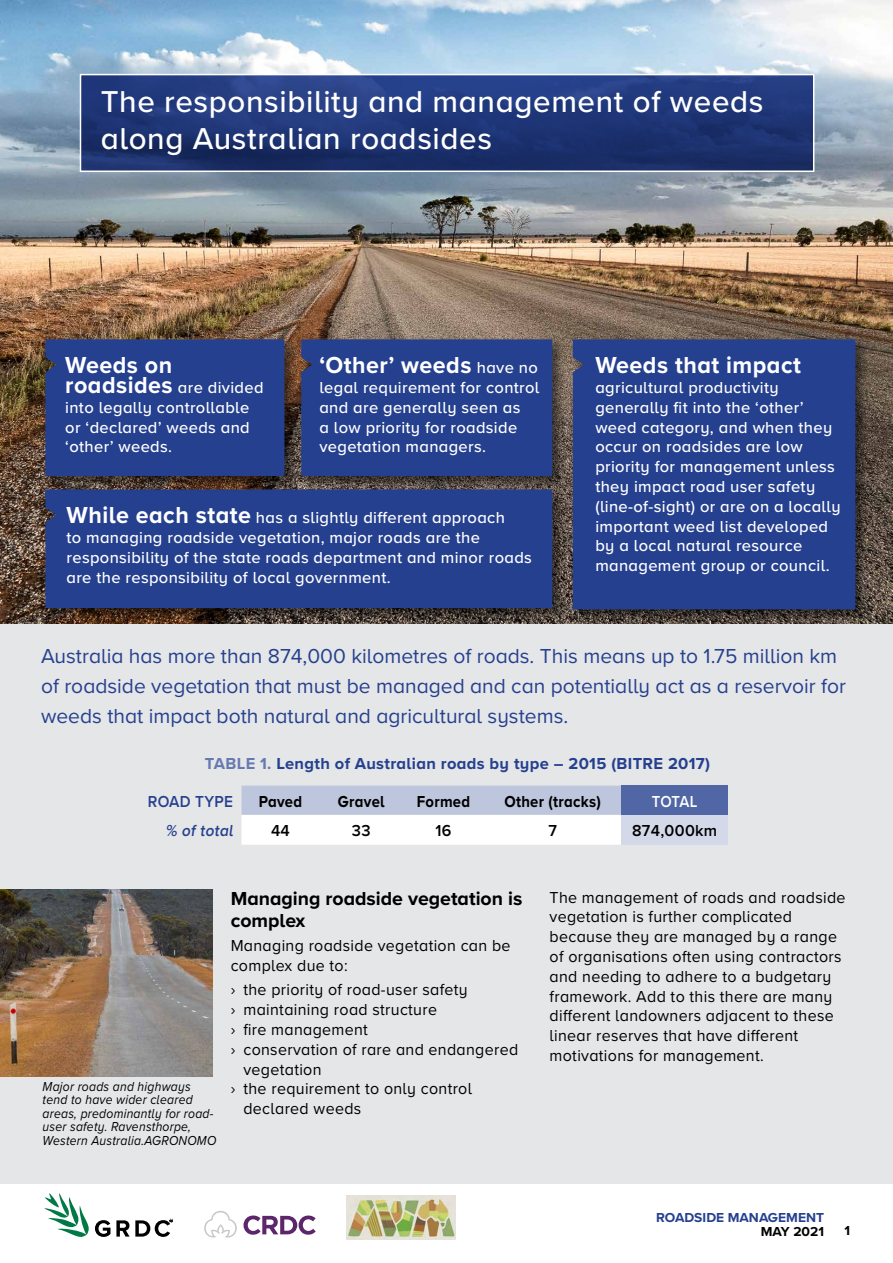
<style>
.page{position:relative;width:893px;height:1263px;background:#fff}
.page>*{position:absolute;margin:0;border:0;box-sizing:border-box;transform-origin:0 0}
.t1{font:500 31.35px/37.5px "Proxima Nova A";letter-spacing:.02em;color:#fff}
.t2{font:700 24px "Proxima Nova A";letter-spacing:.02em;color:#fff}
.t3{font:21px/30px "Proxima Nova A";color:#25408f}
.t4{font:700 19.5px/22.5px "Proxima Nova A";color:#000}
.t5{font:500 16.5px/19.8px "Proxima Nova A";letter-spacing:.02em;color:#fff}
.t6{font:16.5px/19.8px "Proxima Nova A";letter-spacing:.02em;color:#000}
.t7{font:700 16.5px "Proxima Nova A";letter-spacing:.02em;color:#25408f}
.t8{font:700 16.5px "Proxima Nova A";letter-spacing:.02em;color:#000;scale:.9 1}
.t9{font:600 16.5px "Proxima Nova A";letter-spacing:.02em;color:#25408f;scale:.93 1}
.t10{font:600 16.5px "Proxima Nova A";letter-spacing:.02em;color:#000}
.t11{font:600 16.5px "Proxima Nova A";letter-spacing:-.005em;color:#fff;scale:.9 1}
.t12{font:italic 13.5px/13.5px "Proxima Nova A";letter-spacing:.02em;color:#000;scale:.9 1}
.t13{font:700 13.5px "Proxima Nova A";color:#25408f}
.t14{font:700 13.5px "Proxima Nova A";color:#000}
.s1{font-weight:700;font-size:24px}
.s2{font-weight:500;font-size:16.5px}
.s3{color:#6779b1}
</style>
<div class="page">
<img style="left:347px;top:1195px;width:108px;height:45px">
<svg style="left:44px;top:1193px;width:66px;height:44px"></svg>
<svg style="left:116px;top:1220px;width:56px;height:17px"></svg>
<svg style="left:204px;top:1211px;width:33px;height:26px"></svg>
<svg style="left:243px;top:1215px;width:73px;height:20px"></svg>
<div style="left:0;top:0;width:893px;height:1183px;background:#e5e6e7"></div>
<img style="left:0;top:0;width:893px;height:624px">
<div style="left:621px;top:785px;width:107px;height:30px;background:#5166a5"></div>
<svg style="left:241px;top:785px;width:380px;height:60px;background:#dee2ed"></svg>
<div style="left:621px;top:815px;width:107px;height:30px;background:#d3d9e9"></div>
<div style="left:570px;top:336px;width:301px;height:288px;background:#000;opacity:.54"></div>
<div style="left:573px;top:339px;width:282px;height:270px;background:#25408f"></div>
<div style="left:298px;top:336px;width:269px;height:155px;background:#000;opacity:.54"></div>
<div style="left:301px;top:339px;width:251px;height:137px;background:#25408f"></div>
<div style="left:42px;top:486px;width:525px;height:137px;background:#000;opacity:.54"></div>
<div style="left:45px;top:489px;width:507px;height:119px;background:#25408f"></div>
<div style="left:42px;top:336px;width:258px;height:155px;background:#000;opacity:.54"></div>
<div style="left:45px;top:339px;width:239px;height:137px;background:#25408f"></div>
<svg style="left:83px;top:77px;width:728px;height:92px;background:#1f3676"></svg>
<div style="left:80px;top:74px;width:734px;height:98px;border:2px solid #fff"></div>
<img style="left:0;top:889px;width:213px;height:187px">
<h1 class="t1" style="left:101px;top:82px;width:664px">The responsibility and management of weeds along Australian roadsides</h1>
<h2 class="t2" style="left:65px;top:347px;width:108px">Weeds on</h2>
<p class="t5" style="left:65px;top:377px;width:200px"><span class="s1">roadsides</span> are divided into legally controllable or ‘declared’ weeds and ‘other’ weeds.</p>
<h2 class="t2" style="left:319px;top:347px;width:220px">‘Other’ weeds <span class="s2">have no</span></h2>
<p class="t5" style="left:319px;top:377px;width:222px">legal requirement for control and are generally seen as<br>a low priority for roadside vegetation managers.</p>
<p class="t5" style="left:67px;top:507px;width:467px"><span class="s1">While each state</span> has a slightly different approach<br>to managing roadside vegetation, major roads are the responsibility of the state roads department and minor roads are the responsibility of local government.</p>
<h2 class="t2" style="left:595px;top:347px;width:207px">Weeds that impact</h2>
<p class="t5" style="left:595px;top:377px;width:247px">agricultural productivity generally fit into the ‘other’ weed category, and when they occur on roadsides are low priority for management unless they impact road user safety (line-of-sight) or are on a locally important weed list developed by a local natural resource management group or council.</p>
<p class="t3" style="left:41px;top:640px;width:806px">Australia has more than 874,000 kilometres of roads. This means up to 1.75 million km of roadside vegetation that must be managed and can potentially act as a reservoir for weeds that impact both natural and agricultural systems.</p>
<p class="t7" style="left:205px;top:751px;width:507px"><span class="s3">TABLE 1.</span> Length of Australian roads by type – 2015 (BITRE 2017)</p>
<p class="t9" style="left:148px;top:789px;width:93px">ROAD TYPE</p>
<p class="t8" style="left:259px;top:789px;width:50px">Paved</p>
<p class="t8" style="left:338px;top:789px;width:54px">Gravel</p>
<p class="t8" style="left:417px;top:789px;width:61px">Formed</p>
<p class="t8" style="left:504px;top:789px;width:109px">Other (tracks)</p>
<p class="t11" style="left:652px;top:789px;width:52px">TOTAL</p>
<p class="t9" style="left:165px;top:818px;width:78px">% of total</p>
<p class="t10" style="left:271px;top:818px;width:20px">44</p>
<p class="t10" style="left:352px;top:818px;width:20px">33</p>
<p class="t10" style="left:435px;top:818px;width:18px">16</p>
<p class="t10" style="left:548px;top:818px;width:10px">7</p>
<p class="t10" style="left:632px;top:818px;width:87px">874,000km</p>
<p class="t12" style="left:43px;top:1079px;width:194px">Major roads and highways tend to have wider cleared areas, predominantly for road&shy;user safety. Ravensthorpe,<br>Western Australia.AGRONOMO</p>
<p class="t4" style="left:231px;top:887px;width:293px">Managing roadside vegetation is complex</p>
<p class="t6" style="left:231px;top:935px;width:281px">Managing roadside vegetation can be complex due to:</p>
<p class="t6" style="left:231px;top:979px;width:238px">› the priority of road-user safety</p>
<p class="t6" style="left:231px;top:999px;width:208px">› maintaining road structure</p>
<p class="t6" style="left:231px;top:1019px;width:139px">› fire management</p>
<p class="t6" style="left:231px;top:1038px;width:289px">› conservation of rare and endangered</p>
<p class="t6" style="left:243px;top:1058px;width:80px">vegetation</p>
<p class="t6" style="left:231px;top:1078px;width:243px">› the requirement to only control</p>
<p class="t6" style="left:243px;top:1098px;width:119px">declared weeds</p>
<p class="t6" style="left:550px;top:886px;width:297px">The management of roads and roadside vegetation is further complicated because they are managed by a range of organisations often using contractors and needing to adhere to a budgetary framework. Add to this there are many different landowners adjacent to these linear reserves that have different motivations for management.</p>
<p class="t13" style="left:656px;top:1207px;width:170px">ROADSIDE MANAGEMENT</p>
<p class="t14" style="left:761px;top:1221px;width:65px">MAY 2021</p>
<p class="t14" style="left:845px;top:1221px;width:7px">1</p>
</div>
